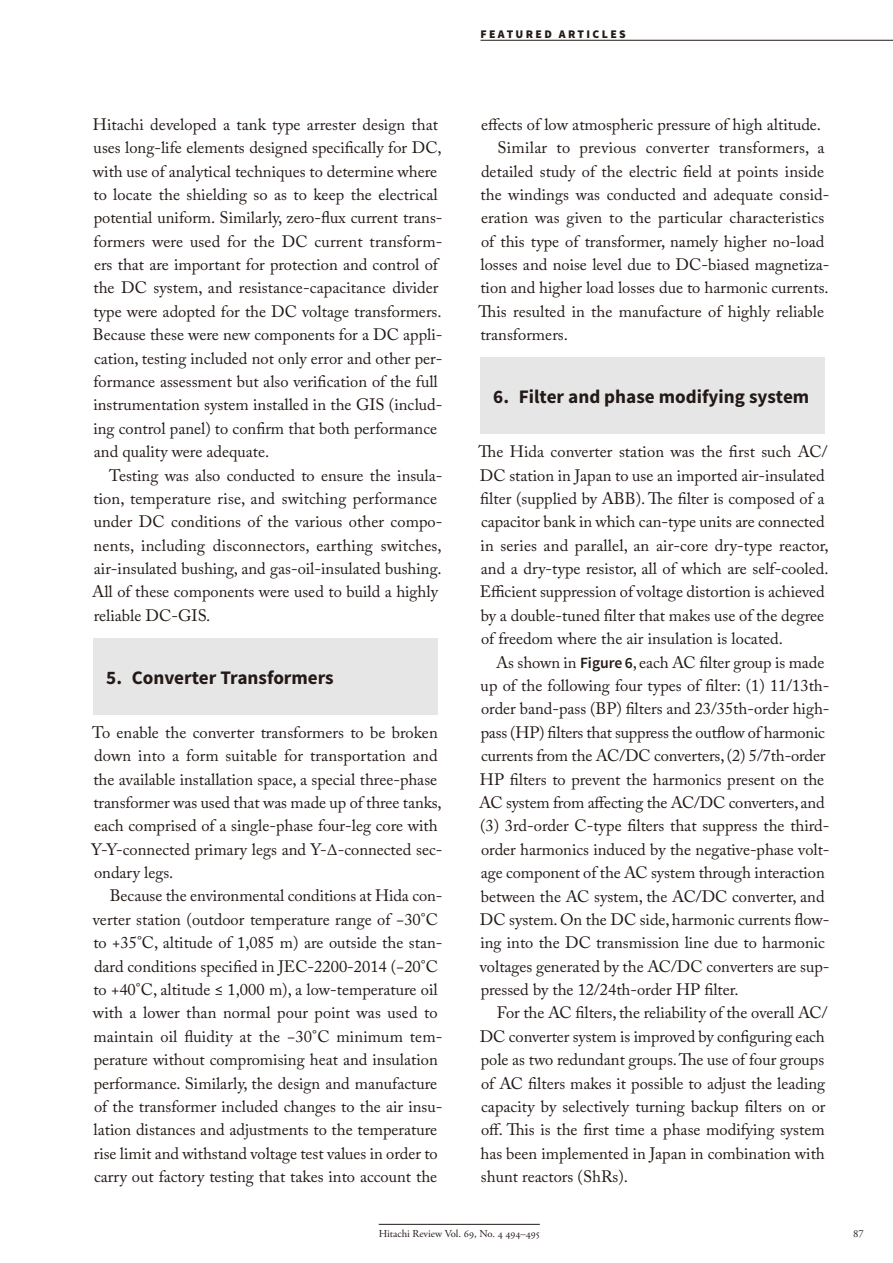
<style>
.page{position:relative;width:893px;height:1263px;background:#fff}
.page>*{position:absolute;margin:0;border:0;box-sizing:border-box;transform-origin:0 0}
.t1{font:700 19.2px "Source Sans Pro";color:#231916}
.t2{font:16.5px/23.4px "Adobe Caslon Pro";color:#231916}
.t3{font:900 11.7px "Source Sans Pro";letter-spacing:.2em;color:#231916}
.t4{font:10.65px "Adobe Garamond Pro";color:#231916}
.s1{font-family:"Source Sans Pro";font-weight:600;font-size:15.6px}
.s2{color:#fff}
</style>
<div class="page">
<hr style="left:379px;top:1224px;width:161px;height:1px;background:#231916">
<hr style="left:480px;top:40px;width:412px;height:1px;background:#231916">
<div style="left:94px;top:638px;width:344px;height:76px;background:#e6e6e7"></div>
<div style="left:480px;top:357px;width:345px;height:77px;background:#e6e6e7"></div>
<p class="t3" style="left:480px;top:27px;width:147px">FEATURED ARTICLES</p>
<p class="t2" style="left:93px;top:114px;width:351px">Hitachi developed a tank type arrester design that uses long-life elements designed specifically for DC, with use of analytical techniques to determine where to locate the shielding so as to keep the electrical potential uniform. Similarly, zero-flux current trans&shy;formers were used for the DC current transform&shy;ers that are important for protection and control of the DC system, and resistance-capacitance divider type were adopted for the DC voltage transformers.<br>Because these were new components for a DC appli&shy;cation, testing included not only error and other per&shy;formance assessment but also verification of the full instrumentation system installed in the GIS (includ&shy;ing control panel) to confirm that both performance and quality were adequate.</p>
<p class="t2" style="left:92px;top:465px;width:352px;text-indent:17px">Testing was also conducted to ensure the insula&shy;tion, temperature rise, and switching performance under DC conditions of the various other compo&shy;nents, including disconnectors, earthing switches, air-insulated bushing, and gas-oil-insulated bushing.<br>All of these components were used to build a highly reliable DC-GIS.</p>
<p class="t1" style="left:106px;top:671px;width:229px">5. Converter Transformers</p>
<p class="t2" style="left:91px;top:722px;width:353px">To enable the converter transformers to be broken down into a form suitable for transportation and the available installation space, a special three-phase transformer was used that was made up of three tanks, each comprised of a single-phase four-leg core with Y-Y-connected primary legs and Y-Δ-connected sec&shy;ondary legs.</p>
<p class="t2" style="left:93px;top:886px;width:351px;text-indent:17px">Because the environmental conditions at Hida con&shy;verter station (outdoor temperature range of −30°C to +35°C, altitude of 1,085 m) are outside the stan&shy;dard conditions specified in JEC-2200-2014 (−20°C to +40°C, altitude ≤ 1,000 m), a low-temperature oil with a lower than normal pour point was used to maintain oil fluidity at the −30°C minimum tem&shy;perature without compromising heat and insulation performance. Similarly, the design and manufacture of the transformer included changes to the air insu&shy;lation distances and adjustments to the temperature rise limit and withstand voltage test values in order to carry out factory testing that takes into account the</p>
<p class="t2" style="left:481px;top:114px;width:341px">effects of low atmospheric pressure of high altitude.</p>
<p class="t2" style="left:497px;top:138px;width:329px">Similar to previous converter transformers, a</p>
<p class="t2" style="left:481px;top:161px;width:345px">detailed study of the electric field at points inside</p>
<p class="t2" style="left:480px;top:185px;width:351px">the windings was conducted and adequate consid-</p>
<p class="t2" style="left:481px;top:208px;width:345px">eration was given to the particular characteristics</p>
<p class="t2" style="left:481px;top:231px;width:345px">of this type of transformer, namely higher no-load</p>
<p class="t2" style="left:480px;top:255px;width:350px">losses and noise level due to DC-biased magnetiza-</p>
<p class="t2" style="left:480px;top:278px;width:350px">tion and higher load losses due to harmonic currents.</p>
<p class="t2" style="left:479px;top:301px;width:347px">This resulted in the manufacture of highly reliable</p>
<p class="t2" style="left:480px;top:325px;width:89px">transformers.</p>
<p class="t1" style="left:493px;top:390px;width:318px">6. Filter and phase modifying system</p>
<p class="t2" style="left:479px;top:442px;width:352px">The Hida converter station was the first such AC/ DC station in Japan to use an imported air-insulated filter (supplied by ABB). The filter is composed of a capacitor bank in which can-type units are connected in series and parallel, an air-core dry-type reactor, and a dry-type resistor, all of which are self-cooled.<br>Efficient suppression of voltage distortion is achieved by a double-tuned filter that makes use of the degree of freedom where the air insulation is located.</p>
<p class="t2" style="left:479px;top:652px;width:352px;text-indent:17px">As shown in <span class="s1">Figure 6</span>, each AC filter group is made up of the following four types of filter: (1) 11/13th&shy;order band-pass (BP) filters and 23/35th-order high&shy;pass (HP) filters that suppress the outflow of harmonic currents from the AC/DC converters, (2) 5/7th-order HP filters to prevent the harmonics present on the AC system from affecting the AC/DC converters, and (3) 3rd-order C-type filters that suppress the third&shy;order harmonics induced by the negative-phase volt&shy;age component of the AC system through interaction between the AC system, the AC/DC converter, and DC system. On the DC side, harmonic currents flow&shy;ing into the DC transmission line due to harmonic voltages generated by the AC/DC converters are sup&shy;pressed by the 12/24th-order HP filter.</p>
<p class="t2" style="left:480px;top:1003px;width:349px;text-indent:17px">For the AC filters, the reliability of the overall AC/ DC converter system is improved by configuring each pole as two redundant groups. The use of four groups of AC filters makes it possible to adjust the leading capacity by selectively turning backup filters on or off. This is the first time a phase modifying system has been implemented in Japan in combination with shunt reactors (ShRs).</p>
<p class="t4" style="left:379px;top:1228px;width:162px">Hitachi Review Vol. 69, No. 4 494–495</p>
<p class="t4" style="left:853px;top:1228px;width:15px">87<span class="s2">.</span></p>
</div>
